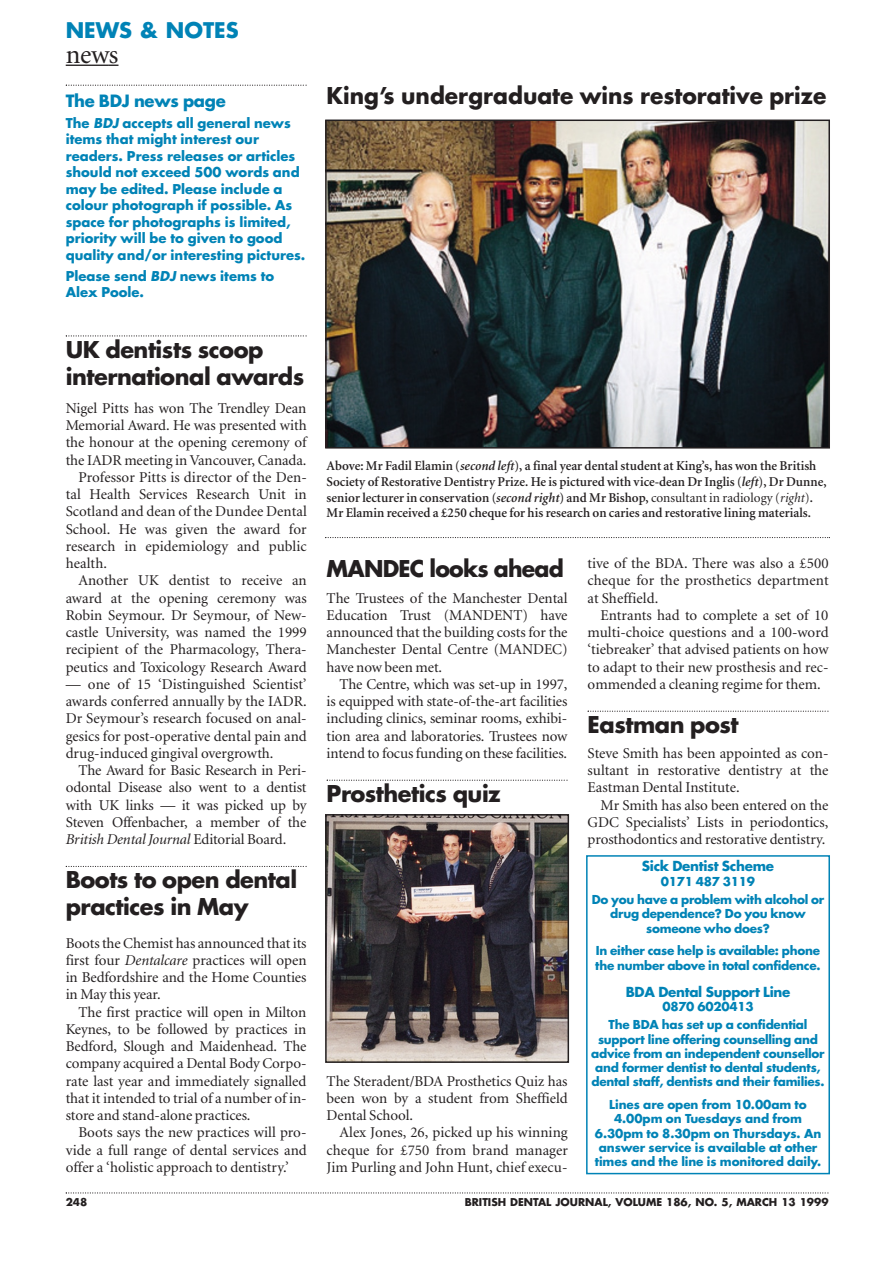
<style>
.page{position:relative;width:893px;height:1263px;background:#fff}
.page>*{position:absolute;margin:0;border:0;box-sizing:border-box;transform-origin:0 0}
.t1{font:27px "Minion";color:#231f20}
.t2{font:700 22.5px/27px "Futura";letter-spacing:-.02em;color:#231f20}
.t3{font:700 22.5px "Futura";color:#231f20}
.t4{font:700 21px "Futura";color:#0083b6}
.t5{font:700 16.5px "Futura";letter-spacing:-.02em;color:#0083b6}
.t6{font:15px/17.2px "Minion";color:#231f20;text-align:justify}
.t7{font:600 13.5px/15.8px "Minion";color:#231f20}
.t8{font:700 13.5px "Futura";letter-spacing:-.02em;color:#0083b6}
.t9{font:700 13.2px/16.5px "Futura";color:#0083b6}
.t10{font:700 12px/14.2px "Futura";letter-spacing:-.02em;color:#0083b6;text-align:center}
.t11{font:700 10.5px "Futura";color:#231f20}
.s1{font-style:italic}
.s2{font-weight:400}
.s3{font-weight:400;font-style:italic}
</style>
<div class="page">
<svg style="left:66px;top:1192px;width:762px;height:2px"></svg>
<svg style="left:66px;top:65px;width:52px;height:1px"></svg>
<svg style="left:66px;top:335px;width:240px;height:2px"></svg>
<svg style="left:66px;top:866px;width:240px;height:1px"></svg>
<svg style="left:326px;top:780px;width:241px;height:1px"></svg>
<svg style="left:587px;top:711px;width:241px;height:1px"></svg>
<svg style="left:66px;top:85px;width:240px;height:1px"></svg>
<img style="left:328px;top:123px;width:499px;height:323px">
<div style="left:325px;top:120px;width:505px;height:329px;border:2px solid #231f20"></div>
<svg style="left:325px;top:537px;width:505px;height:1px"></svg>
<div style="left:586px;top:855px;width:244px;height:319px;border:2px solid #0083b6"></div>
<img style="left:328px;top:817px;width:238px;height:243px">
<div style="left:325px;top:814px;width:244px;height:249px;border:2px solid #231f20"></div>
<h3 class="t4" style="left:66px;top:20px;width:174px">NEWS &amp; NOTES</h3>
<h1 class="t1" style="left:66px;top:43px;width:54px">news</h1>
<p class="t5" style="left:66px;top:93px;width:161px">The BDJ news page</p>
<p class="t9" style="left:66px;top:116px;width:241px">The <span class="s1">BDJ</span> accepts all general news items that might interest our readers. Press releases or articles should not exceed 500 words and may be edited. Please include a colour photograph if possible. As space for photographs is limited, priority will be to given to good quality and/or interesting pictures.</p>
<p class="t9" style="left:66px;top:268px;width:210px">Please send <span class="s1">BDJ</span> news items to<br>Alex Poole.</p>
<h2 class="t2" style="left:66px;top:338px;width:240px">UK dentists scoop international awards</h2>
<p class="t6" style="left:66px;top:401px;width:242px">Nigel Pitts has won The Trendley Dean</p>
<p class="t6" style="left:66px;top:418px;width:242px">Memorial Award. He was presented with</p>
<p class="t6" style="left:66px;top:435px;width:242px">the honour at the opening ceremony of</p>
<p class="t6" style="left:66px;top:452px;width:242px">the IADR meeting in Vancouver, Canada.</p>
<p class="t6" style="left:78px;top:470px;width:230px">Professor Pitts is director of the Den-</p>
<p class="t6" style="left:66px;top:487px;width:242px">tal Health Services Research Unit in</p>
<p class="t6" style="left:66px;top:504px;width:243px">Scotland and dean of the Dundee Dental</p>
<p class="t6" style="left:66px;top:521px;width:242px">School. He was given the award for</p>
<p class="t6" style="left:66px;top:539px;width:242px">research in epidemiology and public</p>
<p class="t6" style="left:66px;top:556px;width:43px">health.</p>
<p class="t6" style="left:78px;top:573px;width:230px">Another UK dentist to receive an</p>
<p class="t6" style="left:66px;top:590px;width:242px">award at the opening ceremony was</p>
<p class="t6" style="left:66px;top:608px;width:242px">Robin Seymour. Dr Seymour, of New-</p>
<p class="t6" style="left:66px;top:625px;width:242px">castle University, was named the 1999</p>
<p class="t6" style="left:66px;top:642px;width:242px">recipient of the Pharmacology, Thera-</p>
<p class="t6" style="left:66px;top:659px;width:242px">peutics and Toxicology Research Award</p>
<p class="t6" style="left:66px;top:677px;width:242px">— one of 15 ‘Distinguished Scientist’ awards conferred annually by the IADR.<br>Dr Seymour’s research focused on anal&shy;gesics for post-operative dental pain and drug-induced gingival overgrowth.</p>
<p class="t6" style="left:66px;top:763px;width:242px;text-indent:13px">The Award for Basic Research in Peri&shy;odontal Disease also went to a dentist with UK links — it was picked up by Steven Offenbacher, a member of the <span class="s1">British Dental Journal</span> Editorial Board.</p>
<h2 class="t2" style="left:66px;top:868px;width:233px">Boots to open dental practices in May</h2>
<p class="t6" style="left:66px;top:935px;width:242px">Boots the Chemist has announced that its first four <span class="s1">Dentalcare</span> practices will open in Bedfordshire and the Home Counties in May this year.</p>
<p class="t6" style="left:66px;top:1004px;width:242px;text-indent:13px">The first practice will open in Milton Keynes, to be followed by practices in Bedford, Slough and Maidenhead. The company acquired a Dental Body Corpo&shy;rate last year and immediately signalled that it intended to trial of a number of in&shy;store and stand-alone practices.</p>
<p class="t6" style="left:66px;top:1125px;width:243px;text-indent:13px">Boots says the new practices will pro&shy;vide a full range of dental services and offer a ‘holistic approach to dentistry.’</p>
<h2 class="t3" style="left:326px;top:85px;width:501px">King’s undergraduate wins restorative prize</h2>
<p class="t7" style="left:326px;top:459px;width:501px">Above: Mr Fadil Elamin (<span class="s1">second left</span>), a final year dental student at King’s, has won the British Society of Restorative Dentistry Prize. He is pictured with vice-dean Dr Inglis (<span class="s1">left</span>), Dr Dunne, senior lecturer in conservation (<span class="s1">second right</span>) and Mr Bishop, <span class="s2">consultant in radiology (</span><span class="s3">right</span><span class="s2">)</span>.<br>Mr Elamin received a £250 cheque for his research on caries and restorative lining materials.</p>
<h2 class="t2" style="left:326px;top:557px;width:239px">MANDEC looks ahead</h2>
<p class="t6" style="left:326px;top:590px;width:242px">The Trustees of the Manchester Dental Education Trust (MANDENT) have announced that the building costs for the Manchester Dental Centre (MANDEC) have now been met.</p>
<p class="t6" style="left:326px;top:677px;width:242px;text-indent:13px">The Centre, which was set-up in 1997, is equipped with state-of-the-art facilities including clinics, seminar rooms, exhibi&shy;tion area and laboratories. Trustees now intend to focus funding on these facilities.</p>
<h2 class="t2" style="left:326px;top:782px;width:176px">Prosthetics quiz</h2>
<p class="t6" style="left:326px;top:1073px;width:242px">The Steradent/BDA Prosthetics Quiz has been won by a student from Sheffield Dental School.</p>
<p class="t6" style="left:326px;top:1125px;width:243px;text-indent:13px">Alex Jones, 26, picked up his winning cheque for £750 from brand manager Jim Purling and John Hunt, chief execu-</p>
<p class="t6" style="left:587px;top:556px;width:242px">tive of the BDA. There was also a £500 cheque for the prosthetics department at Sheffield.</p>
<p class="t6" style="left:587px;top:608px;width:242px;text-indent:13px">Entrants had to complete a set of 10 multi-choice questions and a 100-word ‘tiebreaker’ that advised patients on how to adapt to their new prosthesis and rec&shy;ommended a cleaning regime for them.</p>
<h2 class="t2" style="left:587px;top:713px;width:153px">Eastman post</h2>
<p class="t6" style="left:587px;top:746px;width:242px">Steve Smith has been appointed as con&shy;sultant in restorative dentistry at the Eastman Dental Institute.</p>
<p class="t6" style="left:587px;top:797px;width:242px;text-indent:13px">Mr Smith has also been entered on the GDC Specialists’ Lists in periodontics, prosthodontics and restorative dentistry.</p>
<p class="t8" style="left:642px;top:860px;width:134px">Sick Dentist Scheme</p>
<p class="t10" style="left:591px;top:873px;width:234px;line-height:18.5px">0171 487 3119<br>Do you have a problem with alcohol or</p>
<p class="t10" style="left:610px;top:908px;width:197px">drug dependence? Do you know someone who does?</p>
<p class="t10" style="left:595px;top:945px;width:227px;text-align:left">In either case help is available: phone the number above in total confidence.</p>
<p class="t8" style="left:625px;top:985px;width:166px">BDA Dental Support Line</p>
<p class="t10" style="left:608px;top:998px;width:200px;line-height:18.5px">0870 6020413<br>The BDA has set up a confidential</p>
<p class="t10" style="left:591px;top:1033px;width:235px">support line offering counselling and advice from an independent counsellor and former dentist to dental students, dental staff, dentists and their families.</p>
<p class="t10" style="left:594px;top:1099px;width:228px">Lines are open from 10.00am to<br>4.00pm on Tuesdays and from<br>6.30pm to 8.30pm on Thursdays. An answer service is available at other times and the line is monitored daily.</p>
<p class="t11" style="left:66px;top:1198px;width:23px">248</p>
<p class="t11" style="left:464px;top:1198px;width:365px">BRITISH DENTAL JOURNAL, VOLUME 186, NO. 5, MARCH 13 1999</p>
</div>
